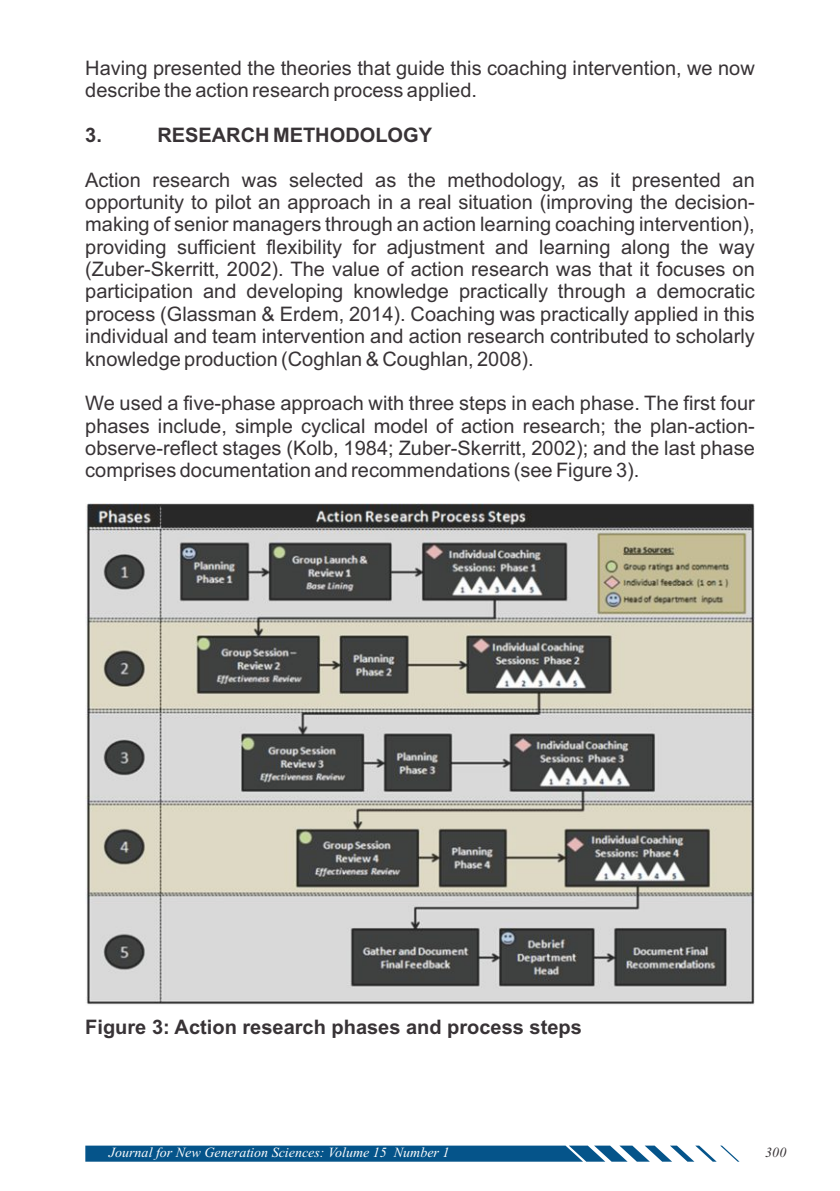
<style>
.page{position:relative;width:840px;height:1191px;background:#fff}
.page>*{position:absolute;margin:0;border:0;box-sizing:border-box;transform-origin:0 0}
.t1{font:20px/22.4px "Arial";color:#383336;text-align:justify}
.t2{font:700 20px "Arial";color:#383336}
.t3{font:italic 14px "Times New Roman";color:#fff}
.t4{font:italic 14px "Times New Roman";color:#383336}
</style>
<div class="page">
<img style="left:86px;top:503px;width:668px;height:502px">
<svg style="left:85px;top:1145px;width:654px;height:16px;background:#31729e"></svg>
<p class="t1" style="left:85px;top:59px;width:670px">Having presented the theories that guide this coaching intervention, we now describe the action research process applied.</p>
<p class="t2" style="left:85px;top:127px;width:18px">3.</p>
<p class="t2" style="left:157px;top:127px;width:276px">RESEARCH METHODOLOGY</p>
<p class="t1" style="left:85px;top:170px;width:670px">Action research was selected as the methodology, as it presented an opportunity to pilot an approach in a real situation (improving the decision&shy;making of senior managers through an action learning coaching intervention), providing sufficient flexibility for adjustment and learning along the way (Zuber-Skerritt, 2002). The value of action research was that it focuses on participation and developing knowledge practically through a democratic process (Glassman &amp; Erdem, 2014). Coaching was practically applied in this individual and team intervention and action research contributed to scholarly knowledge production (Coghlan &amp; Coughlan, 2008).</p>
<p class="t1" style="left:85px;top:394px;width:670px">We used a five-phase approach with three steps in each phase. The first four phases include, simple cyclical model of action research; the plan-action&shy;observe-reflect stages (Kolb, 1984; Zuber-Skerritt, 2002); and the last phase comprises documentation and recommendations (see Figure 3).</p>
<p class="t2" style="left:85px;top:1019px;width:498px">Figure 3: Action research phases and process steps</p>
<p class="t3" style="left:109px;top:1147px;width:342px">Journal for New Generation Sciences: Volume 15 Number 1</p>
<p class="t4" style="left:764px;top:1147px;width:22px">300</p>
</div>
